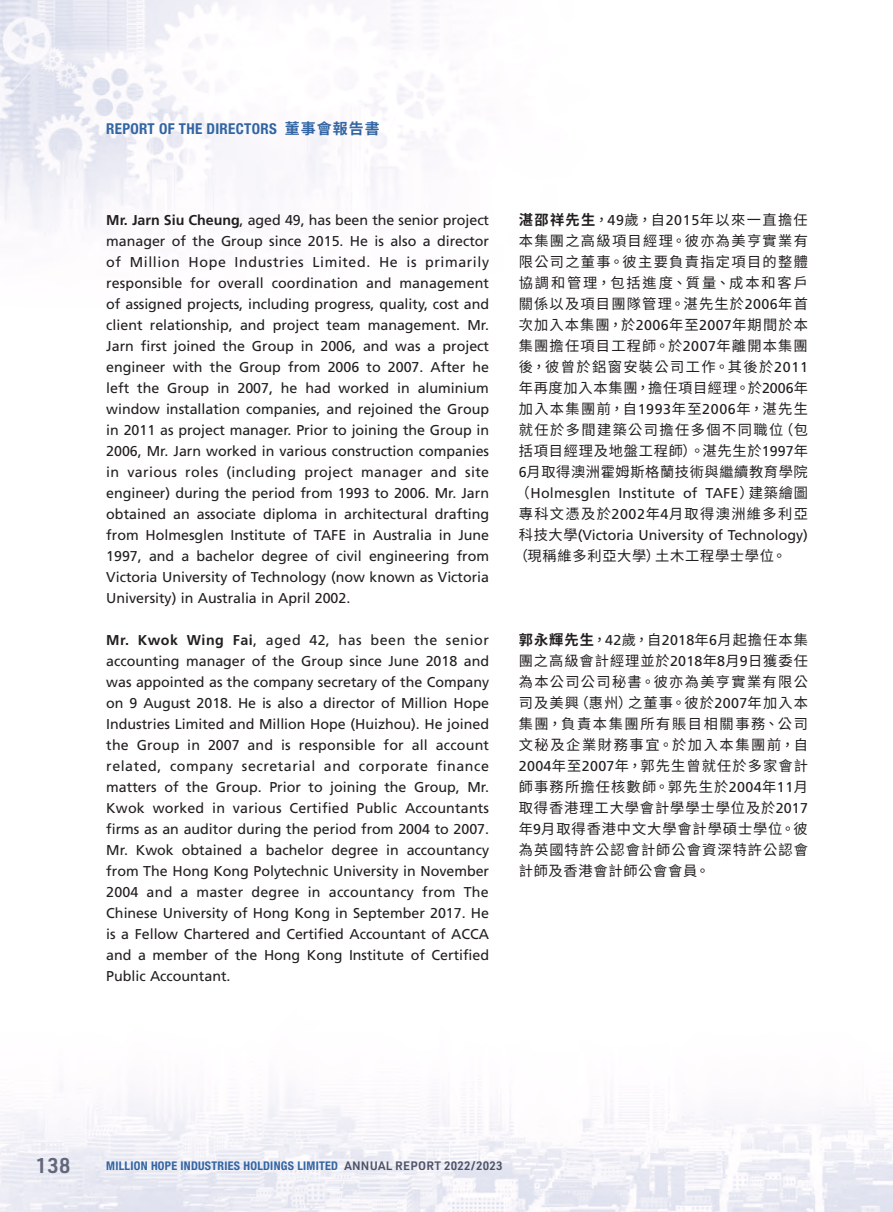
<style>
.page{position:relative;width:893px;height:1212px;background:#fff}
.page>*{position:absolute;margin:0;border:0;box-sizing:border-box;transform-origin:0 0}
.t1{font:600 21px "URWDIN";color:#62677a}
.t2{font:700 condensed 15px "Helvetica Neue LT Std";letter-spacing:.02em;color:#3265a3}
.Body_Text{font:14.25px/21px "Frutiger LT Std";color:#231f20;text-align:justify}
.C_Body_Text{font:14.25px/21px "Source Han Sans TC";letter-spacing:.085em;color:#231f20;text-align:justify}
.C_Body_Text-2{font:14.25px "Frutiger LT Std";color:#231f20}
.C_Body_Text-3{font:14.25px "Source Han Sans TC";letter-spacing:.05em;color:#231f20}
.C_Body_Text-4{font:14.25px "Source Han Sans TC";letter-spacing:.04em;color:#231f20}
.C_Body_Text-5{font:14.25px "Source Han Sans TC";letter-spacing:.13em;color:#231f20}
.t3{font:700 condensed 12px "Helvetica Neue LT Std";letter-spacing:.02em;color:#3265a3}
.s1{font-family:"Source Han Sans TC";font-stretch:normal}
.s2{font-weight:700}
.s3{font-family:"Frutiger LT Std"}
.s4{font-family:"Source Han Sans TC"}
.s5{font-family:"URWDIN";font-weight:600;font-stretch:normal;color:#4b5065}
</style>
<div class="page">
<img style="left:0;top:0;width:893px;height:1212px">
<p class="t2" style="left:106px;top:119px;width:275px">REPORT OF THE DIRECTORS <span class="s1">董事會報告書</span></p>
<p class="Body_Text" style="left:106px;top:210px;width:384px"><span class="s2">Mr. Jarn Siu Cheung</span>, aged 49, has been the senior project manager of the Group since 2015. He is also a director of Million Hope Industries Limited. He is primarily responsible for overall coordination and management of assigned projects, including progress, quality, cost and client relationship, and project team management. Mr.<br>Jarn first joined the Group in 2006, and was a project engineer with the Group from 2006 to 2007. After he left the Group in 2007, he had worked in aluminium window installation companies, and rejoined the Group in 2011 as project manager. Prior to joining the Group in 2006, Mr. Jarn worked in various construction companies in various roles (including project manager and site engineer) during the period from 1993 to 2006. Mr. Jarn obtained an associate diploma in architectural drafting from Holmesglen Institute of TAFE in Australia in June 1997, and a bachelor degree of civil engineering from Victoria University of Technology (now known as Victoria University) in Australia in April 2002.</p>
<p class="Body_Text" style="left:106px;top:630px;width:384px"><span class="s2">Mr. Kwok Wing Fai</span>, aged 42, has been the senior accounting manager of the Group since June 2018 and was appointed as the company secretary of the Company on 9 August 2018. He is also a director of Million Hope Industries Limited and Million Hope (Huizhou). He joined the Group in 2007 and is responsible for all account related, company secretarial and corporate finance matters of the Group. Prior to joining the Group, Mr.<br>Kwok worked in various Certified Public Accountants firms as an auditor during the period from 2004 to 2007.<br>Mr. Kwok obtained a bachelor degree in accountancy from The Hong Kong Polytechnic University in November 2004 and a master degree in accountancy from The Chinese University of Hong Kong in September 2017. He is a Fellow Chartered and Certified Accountant of ACCA and a member of the Hong Kong Institute of Certified Public Accountant.</p>
<p class="C_Body_Text" style="left:519px;top:210px;width:291px"><span class="s2">湛邵祥先生</span>，<span class="s3">49</span>歲，自<span class="s3">2015</span>年以來一直擔任</p>
<p class="C_Body_Text" style="left:519px;top:231px;width:291px">本集團之高級項目經理。彼亦為美亨實業有</p>
<p class="C_Body_Text" style="left:519px;top:252px;width:291px">限公司之董事。彼主要負責指定項目的整體</p>
<p class="C_Body_Text-5" style="left:519px;top:275px;width:291px">協調和管理，包括進度、質量、成本和客戶</p>
<p class="C_Body_Text" style="left:519px;top:294px;width:291px">關係以及項目團隊管理。湛先生於<span class="s3">2006</span>年首</p>
<p class="C_Body_Text" style="left:519px;top:315px;width:291px">次加入本集團，於<span class="s3">2006</span>年至<span class="s3">2007</span>年期間於本</p>
<p class="C_Body_Text" style="left:519px;top:336px;width:291px">集團擔任項目工程師。於<span class="s3">2007</span>年離開本集團</p>
<p class="C_Body_Text" style="left:519px;top:357px;width:291px">後，彼曾於鋁窗安裝公司工作。其後於<span class="s3">2011</span></p>
<p class="C_Body_Text-3" style="left:519px;top:380px;width:291px">年再度加入本集團，擔任項目經理。於<span class="s3">2006</span>年</p>
<p class="C_Body_Text" style="left:519px;top:399px;width:291px">加入本集團前，自<span class="s3">1993</span>年至<span class="s3">2006</span>年，湛先生</p>
<p class="C_Body_Text" style="left:519px;top:420px;width:291px">就任於多間建築公司擔任多個不同職位（包</p>
<p class="C_Body_Text-3" style="left:519px;top:443px;width:291px">括項目經理及地盤工程師）。湛先生於<span class="s3">1997</span>年</p>
<p class="C_Body_Text-4" style="left:519px;top:464px;width:291px"><span class="s3">6</span>月取得澳洲霍姆斯格蘭技術與繼續教育學院</p>
<p class="C_Body_Text-2" style="left:515px;top:485px;width:294px"><span class="s4">（</span>Holmesglen Institute of TAFE<span class="s4">）建築繪圖</span></p>
<p class="C_Body_Text" style="left:519px;top:504px;width:291px">專科文憑及於<span class="s3">2002</span>年<span class="s3">4</span>月取得澳洲維多利亞</p>
<p class="C_Body_Text-2" style="left:519px;top:527px;width:291px"><span class="s4">科技大學</span>(Victoria University of Technology)</p>
<p class="C_Body_Text-3" style="left:514px;top:548px;width:274px">（現稱維多利亞大學）土木工程學士學位。</p>
<p class="C_Body_Text" style="left:519px;top:630px;width:291px"><span class="s2">郭永輝先生</span>，<span class="s3">42</span>歲，自<span class="s3">2018</span>年<span class="s3">6</span>月起擔任本集團之高級會計經理並於<span class="s3">2018</span>年<span class="s3">8</span>月<span class="s3">9</span>日獲委任為本公司公司秘書。彼亦為美亨實業有限公司及美興（惠州）之董事。彼於<span class="s3">2007</span>年加入本集團，負責本集團所有賬目相關事務、公司文秘及企業財務事宜。於加入本集團前，自<span class="s3">2004</span>年至<span class="s3">2007</span>年，郭先生曾就任於多家會計師事務所擔任核數師。郭先生於<span class="s3">2004</span>年<span class="s3">11</span>月取得香港理工大學會計學學士學位及於<span class="s3">2017</span>年<span class="s3">9</span>月取得香港中文大學會計學碩士學位。彼為英國特許公認會計師公會資深特許公認會計師及香港會計師公會會員。</p>
<h1 class="t1" style="left:36px;top:1151px;width:36px">138</h1>
<p class="t3" style="left:106px;top:1158px;width:398px">MILLION HOPE INDUSTRIES HOLDINGS LIMITED <span class="s5">ANNUAL REPORT 2022/2023</span></p>
</div>
